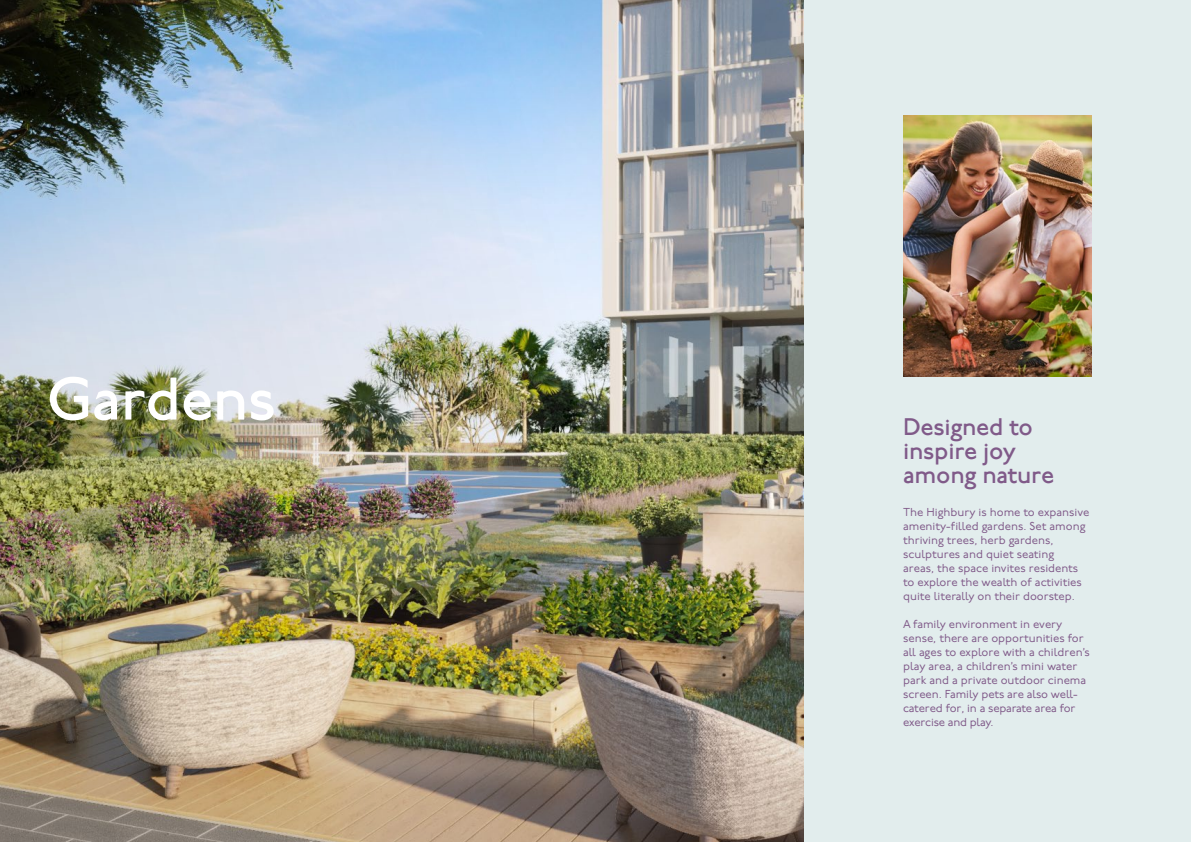
<style>
.page{position:relative;width:1191px;height:842px;background:#e2eded}
.page>*{position:absolute;margin:0;border:0;box-sizing:border-box;transform-origin:0 0}
.t1{font:500 60px "P22 Underground";letter-spacing:-.01em;color:#fff}
.t2{font:500 24px/24px "P22 Underground";letter-spacing:-.01em;color:#805a89}
.t3{font:11.5px/14px "P22 Underground";color:#805a89}
</style>
<div class="page">
<img style="left:0;top:0;width:803px;height:842px">
<img style="left:903px;top:116px;width:188px;height:260px">
<h1 class="t1" style="left:47px;top:366px;width:231px">Gardens</h1>
<h2 class="t2" style="left:903px;top:416px;width:152px">Designed to inspire joy among nature</h2>
<p class="t3" style="left:903px;top:506px;width:188px">The Highbury is home to expansive amenity-filled gardens. Set among thriving trees, herb gardens, sculptures and quiet seating<br>areas, the space invites residents to explore the wealth of activities quite literally on their doorstep.</p>
<p class="t3" style="left:903px;top:617px;width:188px">A family environment in every sense, there are opportunities for all ages to explore with a children’s play area, a children’s mini water park and a private outdoor cinema screen. Family pets are also well&shy;catered for, in a separate area for exercise and play.</p>
</div>
